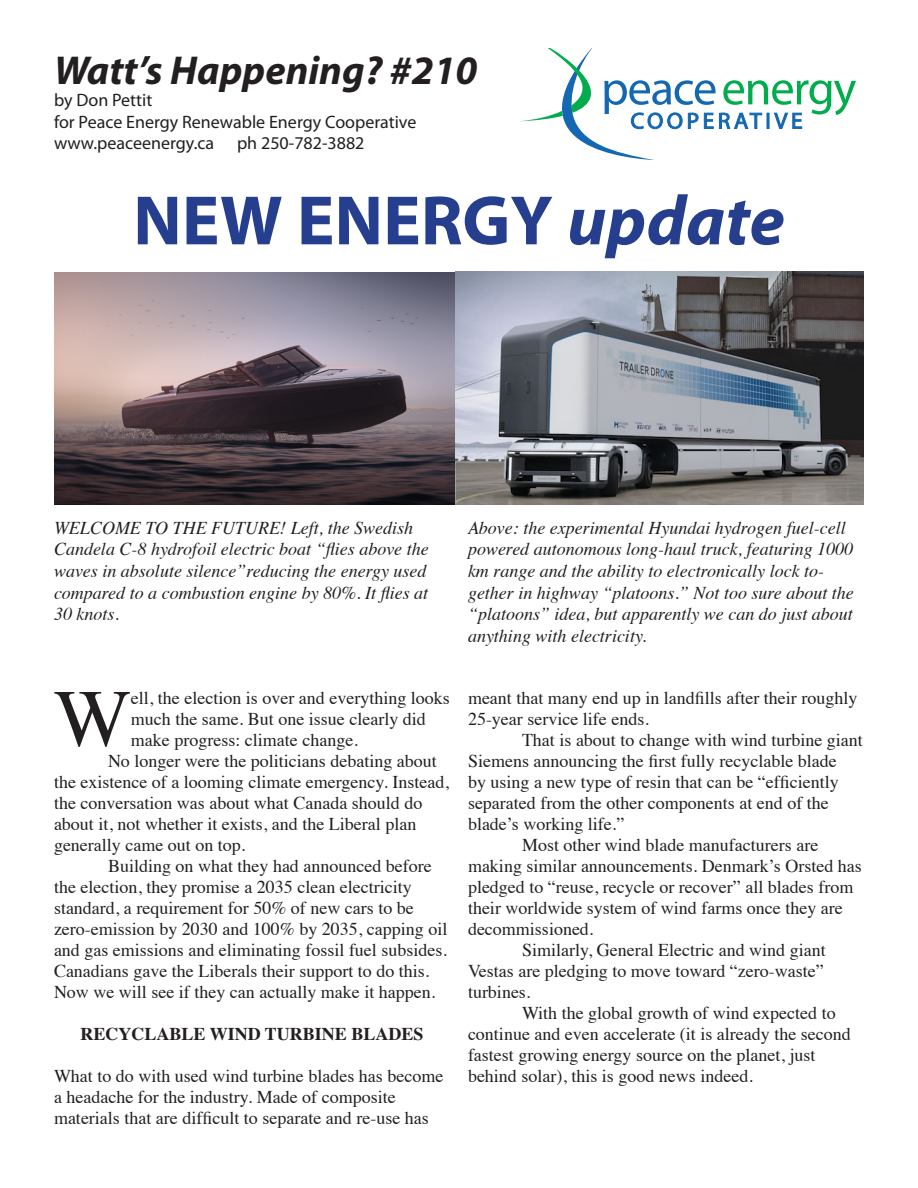
<style>
.page{position:relative;width:918px;height:1188px;background:#fff}
.page>*{position:absolute;margin:0;border:0;box-sizing:border-box;transform-origin:0 0}
.t1{font:81.45px "Times";color:#231f20}
.t2{font:700 70.5px "Myriad Pro";color:#253f8e}
.t3{font:italic 700 40.5px "Myriad Pro";color:#231f20}
.t4{font:18px/21px "Times";color:#231f20}
.t5{font:italic 18px/21.6px "Times";color:#231f20}
.t6{font:18px "Myriad Pro";color:#231f20}
.t7{font:700 18px "Times";color:#231f20}
.s1{font-style:italic}
</style>
<div class="page">
<svg style="left:519px;top:49px;width:336px;height:111px"></svg>
<img style="left:54px;top:272px;width:402px;height:233px">
<img style="left:456px;top:271px;width:408px;height:234px">
<p class="t3" style="left:54px;top:44px;width:425px">Watt’s Happening? #210</p>
<p class="t6" style="left:54px;top:89px;width:100px">by Don Pettit</p>
<p class="t6" style="left:54px;top:110px;width:364px">for Peace Energy Renewable Energy Cooperative</p>
<p class="t6" style="left:54px;top:132px;width:162px">www.peaceenergy.ca</p>
<p class="t6" style="left:237px;top:132px;width:129px">ph 250-782-3882</p>
<p class="t2" style="left:133px;top:175px;width:653px">NEW ENERGY <span class="s1">update</span></p>
<p class="t5" style="left:54px;top:516px;width:376px">WELCOME TO THE FUTURE! Left, the Swedish Candela C-8 hydrofoil electric boat “flies above the waves in absolute silence”reducing the energy used compared to a combustion engine by 80%. It flies at 30 knots.</p>
<p class="t5" style="left:468px;top:516px;width:387px">Above: the experimental Hyundai hydrogen fuel-cell powered autonomous long-haul truck, featuring 1000 km range and the ability to electronically lock to&shy;gether in highway “platoons.” Not too sure about the “platoons” idea, but apparently we can do just about anything with electricity.</p>
<p class="t1" style="left:54px;top:642px;width:78px">W</p>
<p class="t4" style="left:131px;top:686px;width:320px">ell, the election is over and everything looks much the same. But one issue clearly did make progress: climate change.</p>
<p class="t4" style="left:54px;top:749px;width:396px;text-indent:54px">No longer were the politicians debating about the existence of a looming climate emergency. Instead, the conversation was about what Canada should do about it, not whether it exists, and the Liberal plan generally came out on top.</p>
<p class="t4" style="left:54px;top:854px;width:395px;text-indent:54px">Building on what they had announced before the election, they promise a 2035 clean electricity standard, a requirement for 50% of new cars to be zero-emission by 2030 and 100% by 2035, capping oil and gas emissions and eliminating fossil fuel subsides.<br>Canadians gave the Liberals their support to do this.<br>Now we will see if they can actually make it happen.</p>
<p class="t7" style="left:81px;top:1017px;width:344px">RECYCLABLE WIND TURBINE BLADES</p>
<p class="t4" style="left:54px;top:1064px;width:391px">What to do with used wind turbine blades has become a headache for the industry. Made of composite materials that are difficult to separate and re-use has</p>
<p class="t4" style="left:468px;top:686px;width:391px">meant that many end up in landfills after their roughly<br>25-year service life ends.</p>
<p class="t4" style="left:468px;top:728px;width:396px;text-indent:54px">That is about to change with wind turbine giant Siemens announcing the first fully recyclable blade<br>by using a new type of resin that can be “efficiently separated from the other components at end of the blade’s working life.”</p>
<p class="t4" style="left:468px;top:833px;width:395px;text-indent:54px">Most other wind blade manufacturers are making similar announcements. Denmark’s Orsted has pledged to “reuse, recycle or recover” all blades from their worldwide system of wind farms once they are decommissioned.</p>
<p class="t4" style="left:468px;top:938px;width:359px;text-align:justify;text-indent:54px">Similarly, General Electric and wind giant Vestas are pledging to move toward “zero-waste” turbines.</p>
<p class="t4" style="left:468px;top:1001px;width:384px;text-indent:54px">With the global growth of wind expected to continue and even accelerate (it is already the second fastest growing energy source on the planet, just behind solar), this is good news indeed.</p>
</div>
